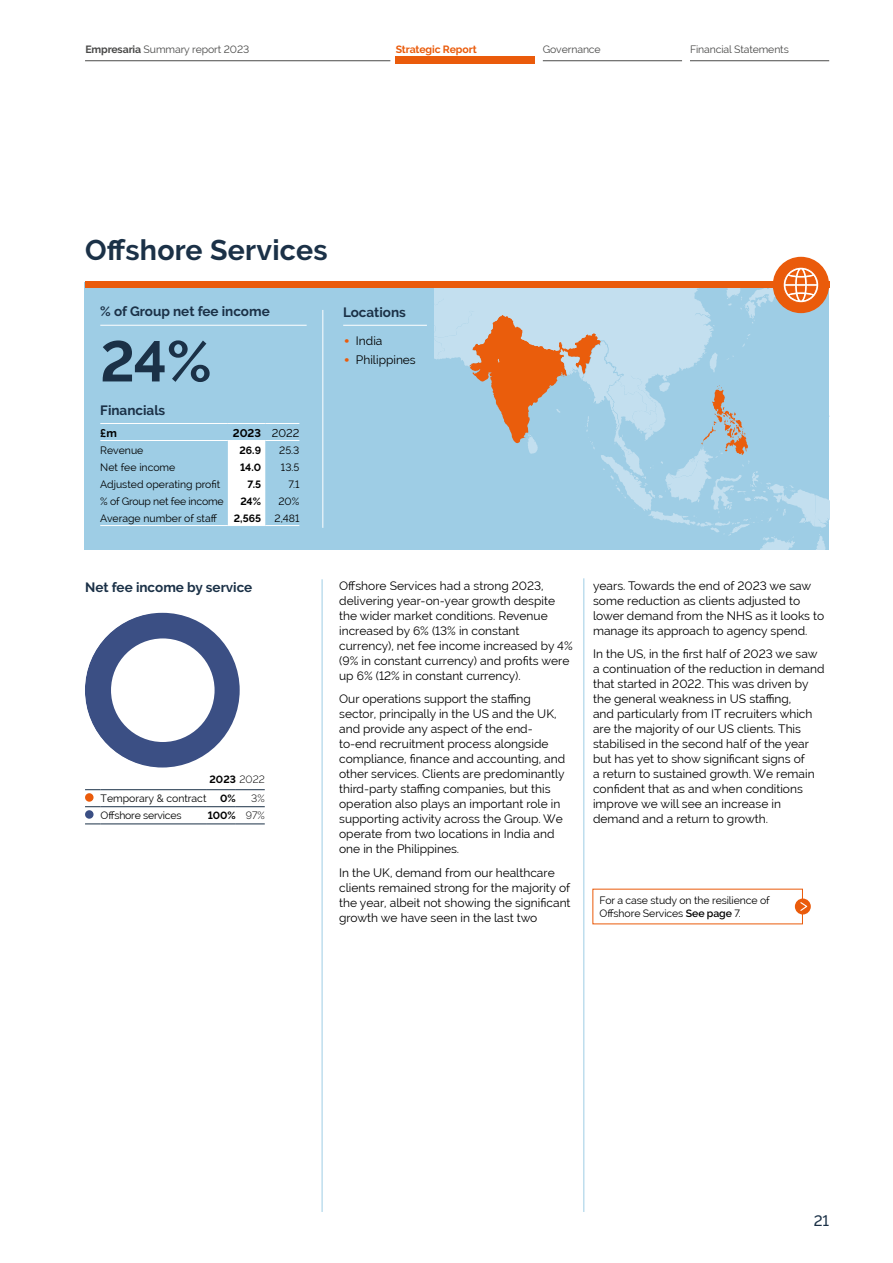
<style>
.page{position:relative;width:893px;height:1263px;background:#fff}
.page>*{position:absolute;margin:0;border:0;box-sizing:border-box;transform-origin:0 0}
.t1{font:700 57px "Raleway";color:#1b3147}
.t2{font:700 28.5px "Raleway";letter-spacing:.01em;color:#1b3147}
.t3{font:500 15px "Raleway";color:#1b3147}
.t4{font:700 13.5px "Raleway";color:#1b3147}
.t5{font:12px/15px "Raleway";color:#000}
.t6{font:700 11.25px "Raleway";color:#000}
.t7{font:10.5px/13.5px "Raleway";letter-spacing:-.01em;color:#000}
.t8{font:10.5px "Raleway";letter-spacing:-.01em;color:#4a4a49}
.t9{font:700 10.5px "Raleway";color:#000}
.t10{font:700 10.5px "Raleway";letter-spacing:-.01em;color:#ea5b0b}
.t11{font:300 10.5px "Raleway";color:#000}
.s1{font-weight:700}
.s2{font-size:21px;color:#ea5b0b}
.s3{font-weight:400}
.s4{font-weight:300}
.s5{font-weight:600}
</style>
<div class="page">
<svg style="left:795px;top:898px;width:16px;height:16px"></svg>
<svg style="left:799px;top:901px;width:10px;height:11px"></svg>
<hr style="left:543px;top:60px;width:139px;height:1px;background:#4a4a49">
<hr style="left:690px;top:60px;width:139px;height:1px;background:#4a4a49">
<hr style="left:85px;top:60px;width:305px;height:1px;background:#4a4a49">
<div style="left:396px;top:57px;width:139px;height:7px;background:#ea5b0b"></div>
<div style="left:85px;top:282px;width:744px;height:268px;background:#9ecde5"></div>
<div style="left:228px;top:441px;width:37px;height:84px;background:#fff"></div>
<hr style="left:100px;top:423px;width:128px;height:1px;background:#fff">
<hr style="left:228px;top:423px;width:37px;height:1px;background:#fff">
<hr style="left:265px;top:423px;width:34px;height:1px;background:#fff">
<hr style="left:100px;top:440px;width:128px;height:1px;background:#fff">
<hr style="left:228px;top:440px;width:37px;height:1px;background:#fff">
<hr style="left:265px;top:440px;width:34px;height:1px;background:#fff">
<hr style="left:100px;top:525px;width:128px;height:1px;background:#fff">
<hr style="left:228px;top:525px;width:37px;height:1px;background:#fff">
<hr style="left:265px;top:525px;width:34px;height:1px;background:#fff">
<hr style="left:100px;top:325px;width:207px;height:1px;background:#fff">
<hr style="left:343px;top:325px;width:84px;height:1px;background:#fff">
<hr style="left:322px;top:310px;width:1px;height:218px;background:#fff">
<div style="left:85px;top:282px;width:744px;height:6px;background:#ea5b0b"></div>
<div style="left:773px;top:257px;width:56px;height:56px;background:#ea5b0b;border-radius:50%"></div>
<svg style="left:435px;top:266px;width:394px;height:284px"></svg>
<hr style="left:322px;top:579px;width:1px;height:633px;background:#9ecde5">
<hr style="left:583px;top:578px;width:1px;height:634px;background:#9ecde5">
<svg style="left:85px;top:789px;width:16px;height:1px"></svg>
<hr style="left:101px;top:789px;width:106px;height:1px;background:#1b3147">
<svg style="left:207px;top:789px;width:58px;height:1px"></svg>
<svg style="left:85px;top:806px;width:16px;height:1px"></svg>
<hr style="left:101px;top:806px;width:106px;height:1px;background:#1b3147">
<svg style="left:207px;top:806px;width:58px;height:1px"></svg>
<svg style="left:85px;top:824px;width:16px;height:1px"></svg>
<hr style="left:101px;top:824px;width:106px;height:1px;background:#1b3147">
<svg style="left:207px;top:824px;width:58px;height:1px"></svg>
<div style="left:85px;top:793px;width:9px;height:9px;background:#ea5b0b;border-radius:50%"></div>
<div style="left:85px;top:810px;width:9px;height:9px;background:#3b4f84;border-radius:50%"></div>
<svg style="left:85px;top:613px;width:155px;height:154px"></svg>
<p class="t8" style="left:85px;top:43px;width:165px"><span class="s1">Empresaria</span> Summary report 2023</p>
<p class="t10" style="left:396px;top:43px;width:82px">Strategic Report</p>
<p class="t8" style="left:543px;top:43px;width:59px">Governance</p>
<p class="t8" style="left:690px;top:43px;width:100px">Financial Statements</p>
<h2 class="t2" style="left:85px;top:233px;width:244px">Offshore Services</h2>
<p class="t4" style="left:100px;top:304px;width:171px">% of Group net fee income</p>
<p class="t4" style="left:343px;top:304px;width:64px">Locations</p>
<p class="t5" style="left:343px;top:333px;width:41px"><span class="s2">•</span> India</p>
<p class="t5" style="left:343px;top:352px;width:74px"><span class="s2">•</span> Philippines</p>
<h1 class="t1" style="left:100px;top:329px;width:113px">24%</h1>
<p class="t4" style="left:100px;top:402px;width:67px">Financials</p>
<p class="t6" style="left:100px;top:427px;width:18px">£m</p>
<p class="t6" style="left:233px;top:427px;width:68px">2023 <span class="s3">2022</span></p>
<p class="t7" style="left:100px;top:444px;width:45px">Revenue</p>
<p class="t9" style="left:240px;top:444px;width:23px">26.9</p>
<p class="t7" style="left:279px;top:444px;width:22px">25.3</p>
<p class="t7" style="left:100px;top:460px;width:77px">Net fee income</p>
<p class="t9" style="left:240px;top:461px;width:22px">14.0</p>
<p class="t7" style="left:281px;top:460px;width:20px">13.5</p>
<p class="t7" style="left:100px;top:477px;width:121px">Adjusted operating profit</p>
<p class="t9" style="left:248px;top:478px;width:15px">7.5</p>
<p class="t7" style="left:288px;top:477px;width:13px">7.1</p>
<p class="t7" style="left:100px;top:494px;width:125px">% of Group net fee income</p>
<p class="t9" style="left:241px;top:495px;width:22px">24%</p>
<p class="t7" style="left:278px;top:494px;width:22px">20%</p>
<p class="t7" style="left:100px;top:511px;width:118px">Average number of staff</p>
<p class="t9" style="left:234px;top:512px;width:29px">2,565</p>
<p class="t7" style="left:275px;top:511px;width:26px">2,481</p>
<p class="t4" style="left:85px;top:579px;width:169px">Net fee income by service</p>
<p class="t5" style="left:339px;top:578px;width:235px">Offshore Services had a strong 2023, delivering year-on-year growth despite the wider market conditions. Revenue increased by 6% (13% in constant currency), net fee income increased by 4% (9% in constant currency) and profits were up 6% (12% in constant currency).</p>
<p class="t5" style="left:339px;top:691px;width:228px">Our operations support the staffing sector, principally in the US and the UK, and provide any aspect of the end&shy;to-end recruitment process alongside compliance, finance and accounting, and other services. Clients are predominantly third-party staffing companies, but this operation also plays an important role in supporting activity across the Group. We operate from two locations in India and one in the Philippines.</p>
<p class="t5" style="left:339px;top:865px;width:233px">In the UK, demand from our healthcare clients remained strong for the majority of the year, albeit not showing the significant growth we have seen in the last two</p>
<p class="t9" style="left:210px;top:774px;width:57px">2023 <span class="s4">2022</span></p>
<p class="t7" style="left:101px;top:791px;width:107px">Temporary &amp; contract</p>
<p class="t9" style="left:220px;top:792px;width:17px">0%</p>
<p class="t11" style="left:251px;top:792px;width:15px">3%</p>
<p class="t7" style="left:101px;top:808px;width:82px">Offshore services</p>
<p class="t9" style="left:208px;top:809px;width:58px">100% <span class="s4">97%</span></p>
<p class="t5" style="left:593px;top:578px;width:233px">years. Towards the end of 2023 we saw some reduction as clients adjusted to lower demand from the NHS as it looks to manage its approach to agency spend.</p>
<p class="t5" style="left:593px;top:646px;width:233px">In the US, in the first half of 2023 we saw a continuation of the reduction in demand that started in 2022. This was driven by the general weakness in US staffing,<br>and particularly from IT recruiters which are the majority of our US clients. This stabilised in the second half of the year but has yet to show significant signs of<br>a return to sustained growth. We remain confident that as and when conditions improve we will see an increase in demand and a return to growth.</p>
<p class="t7" style="left:600px;top:893px;width:172px">For a case study on the resilience of<br>Offshore Services <span class="s5">See page</span> 7.</p>
<p class="t3" style="left:814px;top:1212px;width:17px">21</p>
</div>
